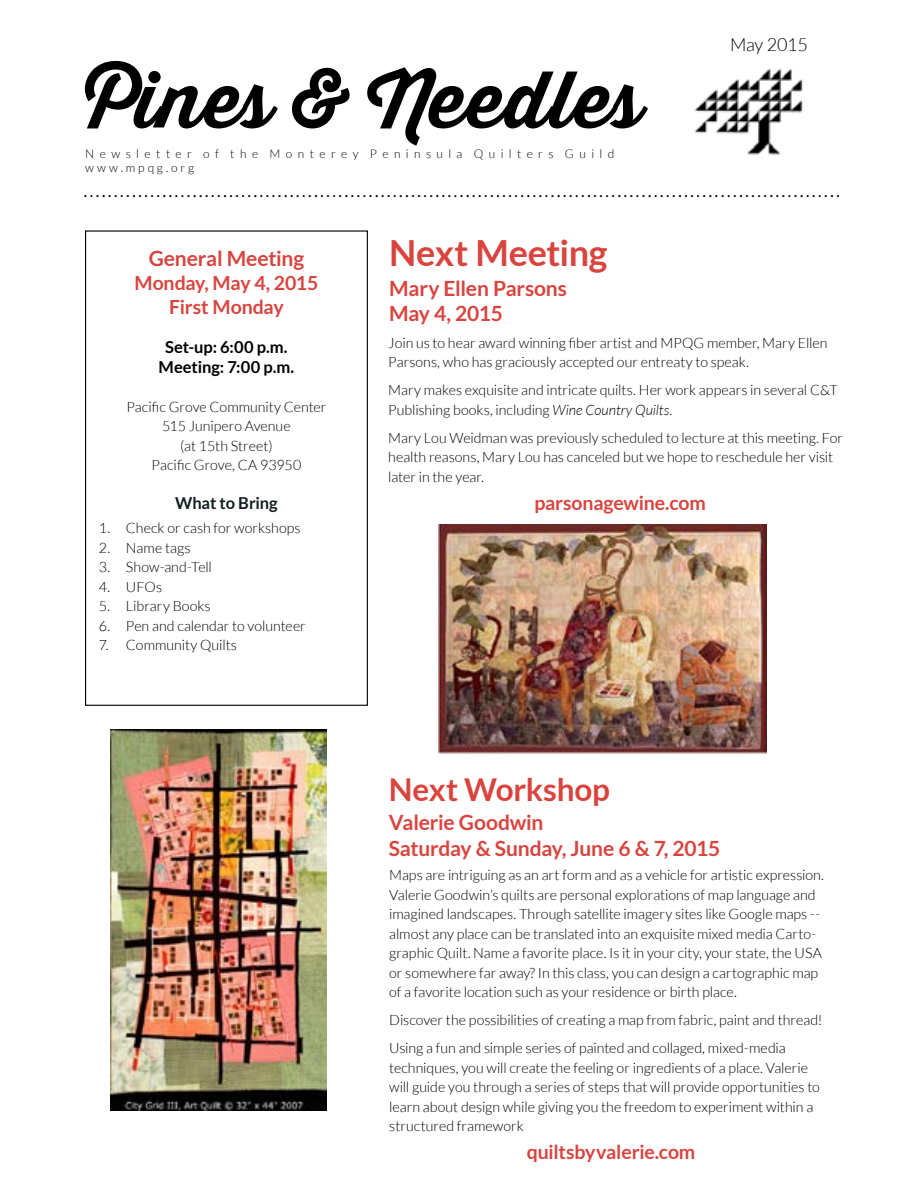
<style>
.page{position:relative;width:918px;height:1188px;background:#fff}
.page>*{position:absolute;margin:0;border:0;box-sizing:border-box;transform-origin:0 0}
.t1{font:700 78px "Thirsty Script";letter-spacing:.005em;color:#000}
.t2{font:700 36px "Lato";letter-spacing:-.005em;color:#d9443f}
.t3{font:700 31.5px "Lato";letter-spacing:-.01em;color:#d9443f}
.t4{font:700 21px/25.2px "Lato";letter-spacing:-.01em;color:#d9443f}
.t5{font:700 19.5px/24px "Lato";letter-spacing:-.01em;color:#d9443f;text-align:center}
.t6{font:300 18px "Lato";letter-spacing:-.015em;color:#000}
.t7{font:700 16.5px/19.8px "Lato";color:#000;text-align:center}
.t8{font:700 16.5px "Lato";letter-spacing:-.01em;color:#121f20}
.t9{font:300 14.25px/19.5px "Lato";color:#000}
.t10{font:300 12px/14.4px "Lato";letter-spacing:.45em;color:#000}
.s1{font-style:italic}
</style>
<div class="page">
<img style="left:694px;top:68px;width:109px;height:87px">
<img style="left:438px;top:525px;width:328px;height:230px">
<div style="left:85px;top:230px;width:283px;height:476px;border:1px solid #000"></div>
<img style="left:110px;top:729px;width:217px;height:381px">
<h1 class="t1" style="left:85px;top:41px;width:559px">Pines &amp; Needles</h1>
<p class="t10" style="left:85px;top:146px;width:531px">Newsletter of the Monterey Peninsula Quilters Guild www.mpqg.org</p>
<p class="t6" style="left:730px;top:35px;width:79px">May 2015</p>
<h3 class="t4" style="left:149px;top:246px;width:157px">General Meeting</h3>
<h3 class="t5" style="left:135px;top:270px;width:185px">Monday, May 4, 2015<br>First Monday</h3>
<p class="t7" style="left:159px;top:337px;width:137px">Set-up: 6:00 p.m.<br>Meeting: 7:00 p.m.</p>
<p class="t9" style="left:126px;top:397px;width:202px;text-align:center">Pacific Grove Community Center<br>515 Junipero Avenue<br>(at 15th Street)<br>Pacific Grove, CA 93950</p>
<p class="t8" style="left:175px;top:494px;width:104px">What to Bring</p>
<p class="t9" style="left:99px;top:518px;width:203px">1. Check or cash for workshops</p>
<p class="t9" style="left:99px;top:538px;width:93px">2. Name tags</p>
<p class="t9" style="left:99px;top:557px;width:115px">3. Show-and-Tell</p>
<p class="t9" style="left:99px;top:577px;width:65px">4. UFOs</p>
<p class="t9" style="left:99px;top:596px;width:113px">5. Library Books</p>
<p class="t9" style="left:99px;top:616px;width:209px">6. Pen and calendar to volunteer</p>
<p class="t9" style="left:99px;top:635px;width:140px">7. Community Quilts</p>
<h2 class="t2" style="left:389px;top:232px;width:220px">Next Meeting</h2>
<h3 class="t4" style="left:389px;top:275px;width:179px">Mary Ellen Parsons<br>May 4, 2015</h3>
<p class="t9" style="left:388px;top:333px;width:441px">Join us to hear award winning fiber artist and MPQG member, Mary Ellen<br>Parsons, who has graciously accepted our entreaty to speak.</p>
<p class="t9" style="left:388px;top:380px;width:451px">Mary makes exquisite and intricate quilts. Her work appears in several C&amp;T<br>Publishing books, including <span class="s1">Wine Country Quilts</span>.</p>
<p class="t9" style="left:388px;top:428px;width:457px">Mary Lou Weidman was previously scheduled to lecture at this meeting. For health reasons, Mary Lou has canceled but we hope to reschedule her visit later in the year.</p>
<h3 class="t5" style="left:534px;top:490px;width:173px">parsonagewine.com</h3>
<h3 class="t3" style="left:389px;top:771px;width:223px">Next Workshop</h3>
<h3 class="t4" style="left:389px;top:810px;width:333px">Valerie Goodwin<br>Saturday &amp; Sunday, June 6 &amp; 7, 2015</h3>
<p class="t9" style="left:389px;top:866px;width:436px">Maps are intriguing as an art form and as a vehicle for artistic expression.<br>Valerie Goodwin’s quilts are personal explorations of map language and imagined landscapes. Through satellite imagery sites like Google maps -- almost any place can be translated into an exquisite mixed media Carto&shy;graphic Quilt. Name a favorite place. Is it in your city, your state, the USA or somewhere far away? In this class, you can design a cartographic map of a favorite location such as your residence or birth place.</p>
<p class="t9" style="left:389px;top:1006px;width:435px;line-height:28px">Discover the possibilities of creating a map from fabric, paint and thread!<br>Using a fun and simple series of painted and collaged, mixed-media</p>
<p class="t9" style="left:389px;top:1058px;width:432px">techniques, you will create the feeling or ingredients of a place. Valerie will guide you through a series of steps that will provide opportunities to learn about design while giving you the freedom to experiment within a structured framework</p>
<h3 class="t5" style="left:527px;top:1140px;width:170px">quiltsbyvalerie.com</h3>
</div>
